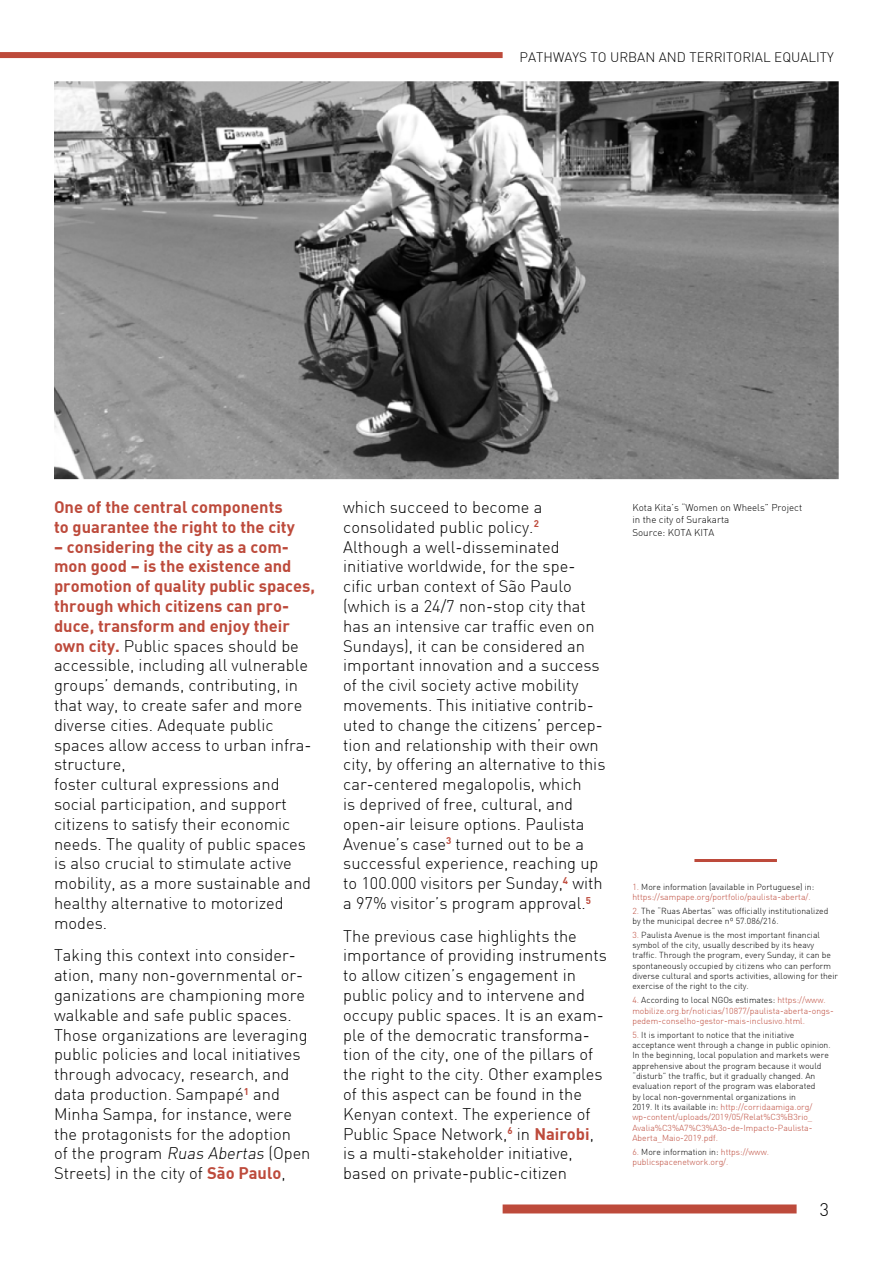
<style>
.page{position:relative;width:893px;height:1263px;background:#fff}
.page>*{position:absolute;margin:0;border:0;box-sizing:border-box;transform-origin:0 0}
.t1{font:300 18px "DIN";color:#000}
.t2{font:300 16.5px/19.8px "DIN";color:#000}
.t3{font:700 16.5px/19.8px "DIN";color:#bd4a3b}
.t4{font:300 13.5px "DIN";color:#000}
.t5{font:300 9.75px/12.6px "DIN";color:#000}
.t6{font:300 8.55px/10.4px "DIN";color:#000}
.t7{font:300 8.55px/10.4px "DIN";color:#bd4a3b}
.s1{font-weight:700;color:#bd4a3b}
.s2{font-style:italic}
.s3{color:#000}
.s4{color:#bd4a3b}
</style>
<div class="page">
<div style="left:0;top:52px;width:503px;height:6px;background:#bd4a3b"></div>
<div style="left:503px;top:1204px;width:294px;height:9px;background:#bd4a3b"></div>
<hr style="left:694px;top:859px;width:83px;height:3px;background:#bd4a3b">
<img style="left:54px;top:81px;width:785px;height:399px">
<p class="t4" style="left:520px;top:49px;width:316px">PATHWAYS TO URBAN AND TERRITORIAL EQUALITY</p>
<p class="t3" style="left:54px;top:496px;width:242px">One of the central components to guarantee the right to the city</p>
<p class="t2" style="left:54px;top:537px;width:263px"><span class="s1">– considering the city as a com&shy;mon good – is the existence and promotion of quality public spaces, through which citizens can pro&shy;duce, transform and enjoy their own city.</span> Public spaces should be accessible, including all vulnerable groups’ demands, contributing, in that way, to create safer and more diverse cities. Adequate public spaces allow access to urban infra&shy;structure,<br>foster cultural expressions and social participation, and support citizens to satisfy their economic needs. The quality of public spaces is also crucial to stimulate active mobility, as a more sustainable and healthy alternative to motorized modes.</p>
<p class="t2" style="left:54px;top:945px;width:258px">Taking this context into consider&shy;ation, many non-governmental or&shy;ganizations are championing more walkable and safe public spaces.<br>Those organizations are leveraging public policies and local initiatives through advocacy, research, and data production. Sampapé<sup>1</sup> and Minha Sampa, for instance, were the protagonists for the adoption<br>of the program <span class="s2">Ruas Abertas</span> (Open Streets) in the city of <span class="s1">São Paulo</span>,</p>
<p class="t2" style="left:343px;top:497px;width:264px">which succeed to become a consolidated public policy.<sup>2<br></sup>Although a well-disseminated initiative worldwide, for the spe&shy;cific urban context of São Paulo (which is a 24/7 non-stop city that has an intensive car traffic even on Sundays), it can be considered an important innovation and a success of the civil society active mobility movements. This initiative contrib&shy;uted to change the citizens’ percep&shy;tion and relationship with their own city, by offering an alternative to this car-centered megalopolis, which<br>is deprived of free, cultural, and open-air leisure options. Paulista Avenue’s case<sup>3</sup> turned out to be a successful experience, reaching up to 100.000 visitors per Sunday,<sup>4</sup> with a 97% visitor’s program approval.<sup>5</sup></p>
<p class="t2" style="left:343px;top:925px;width:265px">The previous case highlights the importance of providing instruments to allow citizen’s engagement in public policy and to intervene and occupy public spaces. It is an exam&shy;ple of the democratic transforma&shy;tion of the city, one of the pillars of the right to the city. Other examples of this aspect can be found in the Kenyan context. The experience of Public Space Network,<sup>6</sup> in <span class="s1">Nairobi</span>, is a multi-stakeholder initiative, based on private-public-citizen</p>
<p class="t5" style="left:632px;top:501px;width:171px">Kota Kita’s “Women on Wheels” Project in the city of Surakarta<br>Source: KOTA KITA</p>
<p class="t7" style="left:632px;top:881px;width:183px">1. <span class="s3">More information (available in Portuguese) in: </span>https://sampape.org/portfolio/paulista-aberta/.</p>
<p class="t6" style="left:632px;top:905px;width:198px"><span class="s4">2.</span> The “Ruas Abertas” was officially institutionalized by the municipal decree nº 57.086/216.</p>
<p class="t6" style="left:632px;top:929px;width:207px"><span class="s4">3.</span> Paulista Avenue is the most important financial symbol of the city, usually described by its heavy traffic. Through the program, every Sunday, it can be spontaneously occupied by citizens who can perform diverse cultural and sports activities, allowing for their exercise of the right to the city.</p>
<p class="t7" style="left:632px;top:995px;width:203px">4. <span class="s3">According to local NGOs estimates:</span> https://www. mobilize.org.br/noticias/10877/paulista-aberta-ongs&shy;pedem-conselho-gestor-mais-inclusivo.html.</p>
<p class="t6" style="left:632px;top:1029px;width:200px"><span class="s4">5.</span> It is important to notice that the initiative acceptance went through a change in public opinion.<br>In the beginning, local population and markets were apprehensive about the program because it would “disturb” the traffic, but it gradually changed. An evaluation report of the program was elaborated<br>by local non-governmental organizations in<br>2019. It its available in: <span class="s4">http://corridaamiga.org/ wp-content/uploads/2019/05/Relat%C3%B3rio_ Avalia%C3%A7%C3%A3o-de-Impacto-Paulista-Aberta_Maio-2019.pdf.</span></p>
<p class="t7" style="left:632px;top:1146px;width:138px">6. <span class="s3">More information in:</span> https://www. publicspacenetwork.org/.</p>
<p class="t1" style="left:820px;top:1198px;width:11px">3</p>
</div>
